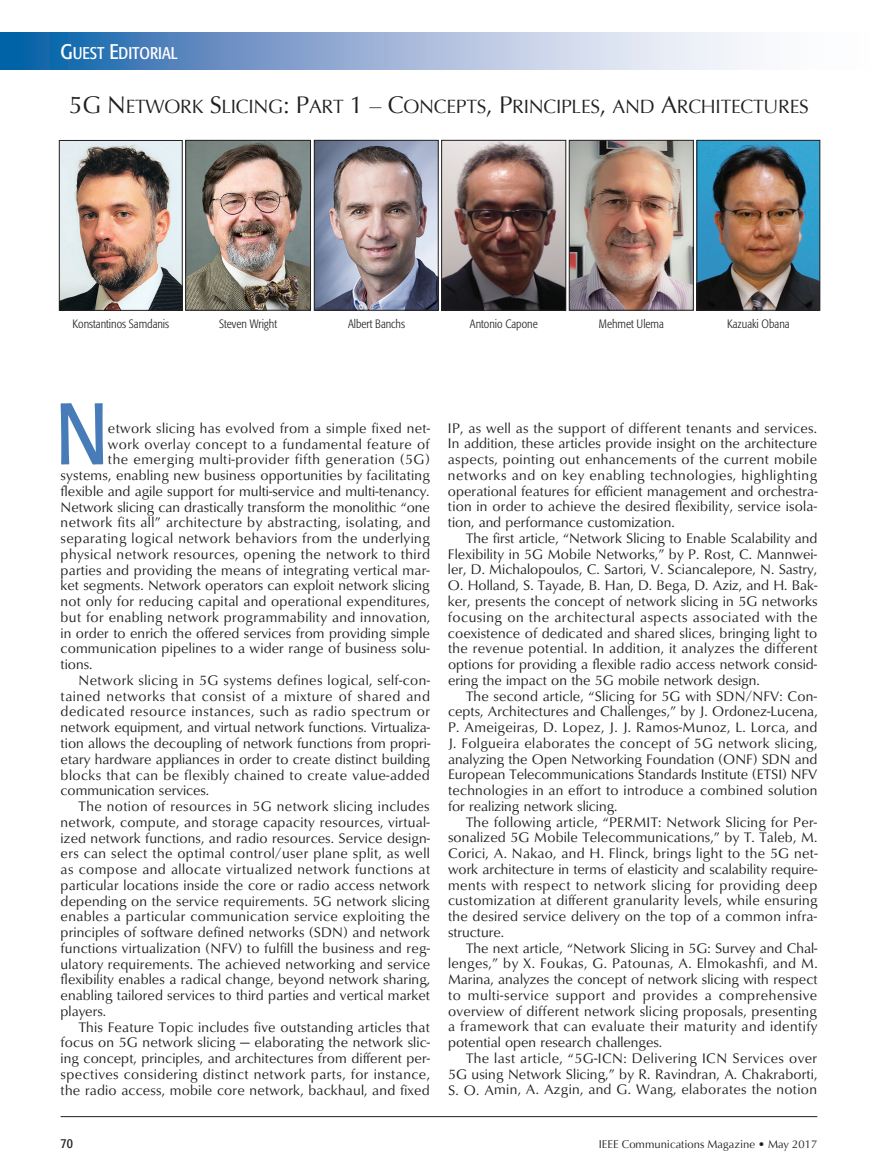
<style>
.page{position:relative;width:878px;height:1175px;background:#fff}
.page>*{position:absolute;margin:0;border:0;box-sizing:border-box;transform-origin:0 0}
.t1{font:condensed 86.4px "Formata";color:#477cb8}
.t2{font:19.2px "Optima Regular SC800";letter-spacing:-.015em;color:#231f20}
.t3{font:16.8px "Formata Condensed SC800";color:#fff}
.t4{font:14.25px/15.8px "Classico URW";letter-spacing:.015em;color:#231f20;text-align:justify}
.t5{font:14.25px "Classico URW";letter-spacing:.035em;color:#231f20}
.t6{font:condensed 13.5px "Formata";color:#231f20}
.t7{font:300 condensed 12px "Formata";color:#231f20}
.t8{font:11.25px "Optima";color:#231f20}
.s1{font-size:21px}
.s2{font-size:24px}
</style>
<div class="page">
<svg style="left:0;top:32px;width:751px;height:37px;background:#91afd4"></svg>
<hr style="left:61px;top:1115px;width:756px;height:1px;background:#231f20">
<img style="left:187px;top:142px;width:121px;height:166px">
<div style="left:185px;top:140px;width:125px;height:170px;border:1px solid #231f20"></div>
<img style="left:316px;top:142px;width:120px;height:166px">
<div style="left:314px;top:140px;width:124px;height:170px;border:1px solid #231f20"></div>
<img style="left:443px;top:142px;width:120px;height:166px">
<div style="left:441px;top:140px;width:124px;height:170px;border:1px solid #231f20"></div>
<img style="left:571px;top:142px;width:120px;height:166px">
<div style="left:569px;top:140px;width:124px;height:170px;border:1px solid #231f20"></div>
<img style="left:698px;top:142px;width:119px;height:166px">
<div style="left:696px;top:140px;width:123px;height:170px;border:1px solid #231f20"></div>
<img style="left:61px;top:142px;width:119px;height:166px">
<div style="left:59px;top:140px;width:123px;height:170px;border:1px solid #231f20"></div>
<p class="t3" style="left:60px;top:43px;width:119px"><span class="s1">G</span>UEST <span class="s1">E</span>DITORIAL</p>
<h2 class="t2" style="left:69px;top:96px;width:739px"><span class="s2">5G N</span>ETWORK <span class="s2">S</span>LICING <span class="s2">: P</span>ART <span class="s2">1 – C</span>ONCEPTS<span class="s2">, P</span>RINCIPLES<span class="s2">,</span> AN D <span class="s2">A</span>RCHITECTURES</h2>
<p class="t7" style="left:72px;top:317px;width:98px">Konstantinos Samdanis</p>
<p class="t7" style="left:219px;top:317px;width:59px">Steven Wright</p>
<p class="t7" style="left:348px;top:317px;width:58px">Albert Banchs</p>
<p class="t7" style="left:469px;top:317px;width:69px">Antonio Capone</p>
<p class="t7" style="left:598px;top:317px;width:66px">Mehmet Ulema</p>
<p class="t7" style="left:726px;top:317px;width:64px">Kazuaki Obana</p>
<h1 class="t1" style="left:56px;top:383px;width:54px">N</h1>
<p class="t4" style="left:108px;top:419px;width:323px">etwork slicing has evolved from a simple fixed net-</p>
<p class="t4" style="left:108px;top:435px;width:323px">work overlay concept to a fundamental feature of</p>
<p class="t5" style="left:108px;top:449px;width:323px">the emerging multi-provider fifth generation (5G)</p>
<p class="t4" style="left:61px;top:466px;width:370px">systems, enabling new business opportunities by facilitating</p>
<p class="t4" style="left:61px;top:482px;width:370px">flexible and agile support for multi-service and multi-tenancy.</p>
<p class="t4" style="left:61px;top:498px;width:370px">Network slicing can drastically transform the monolithic “one</p>
<p class="t4" style="left:61px;top:514px;width:371px">network fits all” architecture by abstracting, isolating, and</p>
<p class="t4" style="left:61px;top:529px;width:370px">separating logical network behaviors from the underlying</p>
<p class="t4" style="left:61px;top:545px;width:371px">physical network resources, opening the network to third</p>
<p class="t4" style="left:61px;top:561px;width:370px">parties and providing the means of integrating vertical mar-</p>
<p class="t4" style="left:61px;top:577px;width:370px">ket segments. Network operators can exploit network slicing</p>
<p class="t4" style="left:61px;top:592px;width:370px">not only for reducing capital and operational expenditures,</p>
<p class="t4" style="left:61px;top:608px;width:371px">but for enabling network programmability and innovation,</p>
<p class="t4" style="left:61px;top:624px;width:370px">in order to enrich the offered services from providing simple</p>
<p class="t4" style="left:61px;top:640px;width:370px">communication pipelines to a wider range of business solu-</p>
<p class="t4" style="left:61px;top:655px;width:33px">tions.</p>
<p class="t4" style="left:79px;top:671px;width:352px">Network slicing in 5G systems defines logical, self-con-</p>
<p class="t5" style="left:61px;top:685px;width:371px">tained networks that consist of a mixture of shared and</p>
<p class="t5" style="left:61px;top:701px;width:371px">dedicated resource instances, such as radio spectrum or</p>
<p class="t4" style="left:61px;top:718px;width:370px">network equipment, and virtual network functions. Virtualiza-</p>
<p class="t4" style="left:61px;top:734px;width:371px">tion allows the decoupling of network functions from propri-</p>
<p class="t4" style="left:61px;top:750px;width:370px">etary hardware appliances in order to create distinct building</p>
<p class="t4" style="left:61px;top:766px;width:370px">blocks that can be flexibly chained to create value-added</p>
<p class="t4" style="left:61px;top:781px;width:150px">communication services.</p>
<p class="t4" style="left:79px;top:797px;width:352px">The notion of resources in 5G network slicing includes</p>
<p class="t4" style="left:61px;top:813px;width:370px">network, compute, and storage capacity resources, virtual-</p>
<p class="t4" style="left:61px;top:829px;width:371px">ized network functions, and radio resources. Service design-</p>
<p class="t4" style="left:61px;top:844px;width:370px">ers can select the optimal control/user plane split, as well</p>
<p class="t4" style="left:61px;top:860px;width:371px">as compose and allocate virtualized network functions at</p>
<p class="t4" style="left:61px;top:876px;width:370px">particular locations inside the core or radio access network</p>
<p class="t4" style="left:61px;top:892px;width:370px">depending on the service requirements. 5G network slicing</p>
<p class="t4" style="left:61px;top:907px;width:370px">enables a particular communication service exploiting the</p>
<p class="t4" style="left:61px;top:923px;width:371px">principles of software defined networks (SDN) and network</p>
<p class="t4" style="left:61px;top:939px;width:370px">functions virtualization (NFV) to fulfill the business and reg-</p>
<p class="t4" style="left:61px;top:955px;width:371px">ulatory requirements. The achieved networking and service</p>
<p class="t4" style="left:61px;top:970px;width:371px">flexibility enables a radical change, beyond network sharing,</p>
<p class="t4" style="left:61px;top:986px;width:371px">enabling tailored services to third parties and vertical market</p>
<p class="t4" style="left:61px;top:1002px;width:47px">players.</p>
<p class="t4" style="left:79px;top:1018px;width:352px">This Feature Topic includes five outstanding articles that</p>
<p class="t4" style="left:61px;top:1033px;width:371px">focus on 5G network slicing — elaborating the network slic-</p>
<p class="t4" style="left:61px;top:1049px;width:370px">ing concept, principles, and architectures from different per-</p>
<p class="t4" style="left:61px;top:1065px;width:370px">spectives considering distinct network parts, for instance,</p>
<p class="t4" style="left:61px;top:1081px;width:370px">the radio access, mobile core network, backhaul, and fixed</p>
<p class="t4" style="left:448px;top:419px;width:371px">IP, as well as the support of different tenants and services.<br>In addition, these articles provide insight on the architecture aspects, pointing out enhancements of the current mobile networks and on key enabling technologies, highlighting operational features for efficient management and orchestra&shy;tion in order to achieve the desired flexibility, service isola&shy;tion, and performance customization.</p>
<p class="t4" style="left:448px;top:529px;width:371px;text-indent:18px">The first article, “Network Slicing to Enable Scalability and Flexibility in 5G Mobile Networks,” by P. Rost, C. Mannwei&shy;ler, D. Michalopoulos, C. Sartori, V. Sciancalepore, N. Sastry, O. Holland, S. Tayade, B. Han, D. Bega, D. Aziz, and H. Bak&shy;ker, presents the concept of network slicing in 5G networks focusing on the architectural aspects associated with the coexistence of dedicated and shared slices, bringing light to the revenue potential. In addition, it analyzes the different options for providing a flexible radio access network consid&shy;ering the impact on the 5G mobile network design.</p>
<p class="t4" style="left:448px;top:687px;width:371px;text-indent:18px">The second article, “Slicing for 5G with SDN/NFV: Con&shy;cepts, Architectures and Challenges,” by J. Ordonez-Lucena, P. Ameigeiras, D. Lopez, J. J. Ramos-Munoz, L. Lorca, and J. Folgueira elaborates the concept of 5G network slicing, analyzing the Open Networking Foundation (ONF) SDN and European Telecommunications Standards Institute (ETSI) NFV technologies in an effort to introduce a combined solution for realizing network slicing.</p>
<p class="t4" style="left:448px;top:813px;width:371px;text-indent:18px">The following article, “PERMIT: Network Slicing for Per&shy;sonalized 5G Mobile Telecommunications,” by T. Taleb, M.<br>Corici, A. Nakao, and H. Flinck, brings light to the 5G net&shy;work architecture in terms of elasticity and scalability require&shy;ments with respect to network slicing for providing deep customization at different granularity levels, while ensuring the desired service delivery on the top of a common infra&shy;structure.</p>
<p class="t4" style="left:448px;top:939px;width:371px;text-indent:18px">The next article, “Network Slicing in 5G: Survey and Chal&shy;lenges,” by X. Foukas, G. Patounas, A. Elmokashfi, and M.<br>Marina, analyzes the concept of network slicing with respect to multi-service support and provides a comprehensive overview of different network slicing proposals, presenting a framework that can evaluate their maturity and identify potential open research challenges.</p>
<p class="t4" style="left:448px;top:1049px;width:371px;text-indent:18px">The last article, “5G-ICN: Delivering ICN Services over 5G using Network Slicing,” by R. Ravindran, A. Chakraborti, S. O. Amin, A. Azgin, and G. Wang, elaborates the notion</p>
<p class="t6" style="left:61px;top:1134px;width:14px">70</p>
<p class="t8" style="left:598px;top:1137px;width:220px">IEEE Communications Magazine • May 2017</p>
</div>
